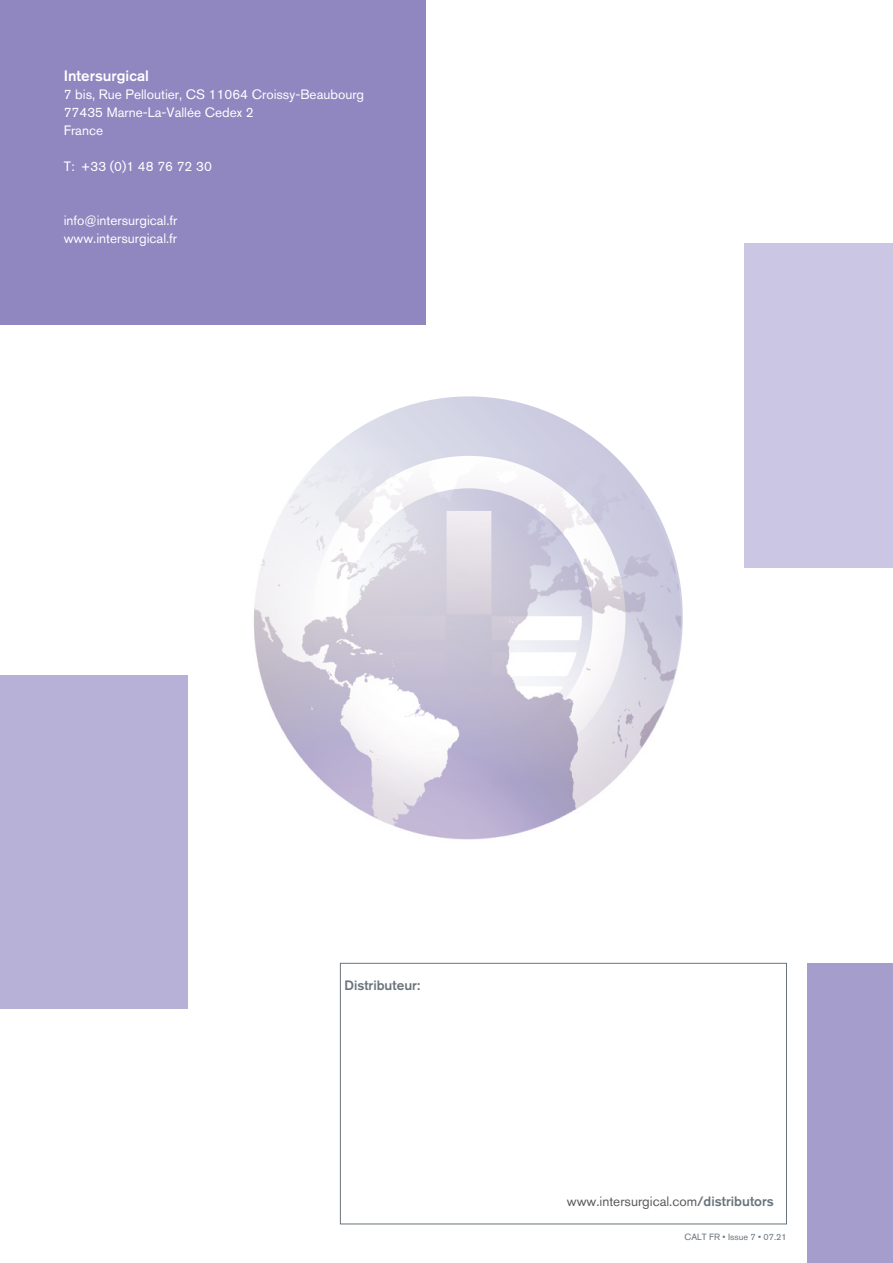
<style>
.page{position:relative;width:893px;height:1263px;background:#fff}
.page>*{position:absolute;margin:0;border:0;box-sizing:border-box;transform-origin:0 0}
.t1{font:500 15px "Akzidenz Grotesk Pro";color:#fff}
.t2{font:13.5px/18px "Akzidenz Grotesk Pro";color:#fff}
.t3{font:13.5px "Akzidenz Grotesk Pro";color:#58595b}
.t4{font:500 13.5px "Akzidenz Grotesk Pro";color:#6a747b}
.t5{font:9px "Akzidenz Grotesk Pro";color:#6a747b}
.s1{font-weight:500;color:#6a747b}
</style>
<div class="page">
<div style="left:744px;top:243px;width:149px;height:324px;background:#cac6e3"></div>
<div style="left:0;top:0;width:425px;height:324px;background:#9086c0"></div>
<div style="left:0;top:675px;width:187px;height:333px;background:#b7b1d8"></div>
<svg style="left:453px;top:396px;width:31px;height:307px;background:#d8d4e1"></svg>
<svg style="left:484px;top:397px;width:199px;height:306px"></svg>
<svg style="left:254px;top:397px;width:199px;height:306px"></svg>
<svg style="left:269px;top:703px;width:397px;height:137px"></svg>
<div style="left:340px;top:963px;width:447px;height:261px;border:1px solid #6a747b"></div>
<div style="left:808px;top:963px;width:85px;height:300px;background:#a59ecd"></div>
<p class="t1" style="left:64px;top:66px;width:87px">Intersurgical</p>
<p class="t2" style="left:64px;top:85px;width:302px">7 bis, Rue Pelloutier, CS 11064 Croissy-Beaubourg<br>77435 Marne-La-Vallée Cedex 2<br>France</p>
<p class="t2" style="left:64px;top:157px;width:150px">T: +33 (0)1 48 76 72 30</p>
<p class="t2" style="left:64px;top:211px;width:115px">info@intersurgical.fr www.intersurgical.fr</p>
<p class="t4" style="left:344px;top:977px;width:77px">Distributeur:</p>
<p class="t3" style="left:567px;top:1193px;width:208px">www.intersurgical.com<span class="s1">/distributors</span></p>
<p class="t5" style="left:684px;top:1231px;width:104px">CALT FR • Issue 7 • 07.21</p>
</div>
